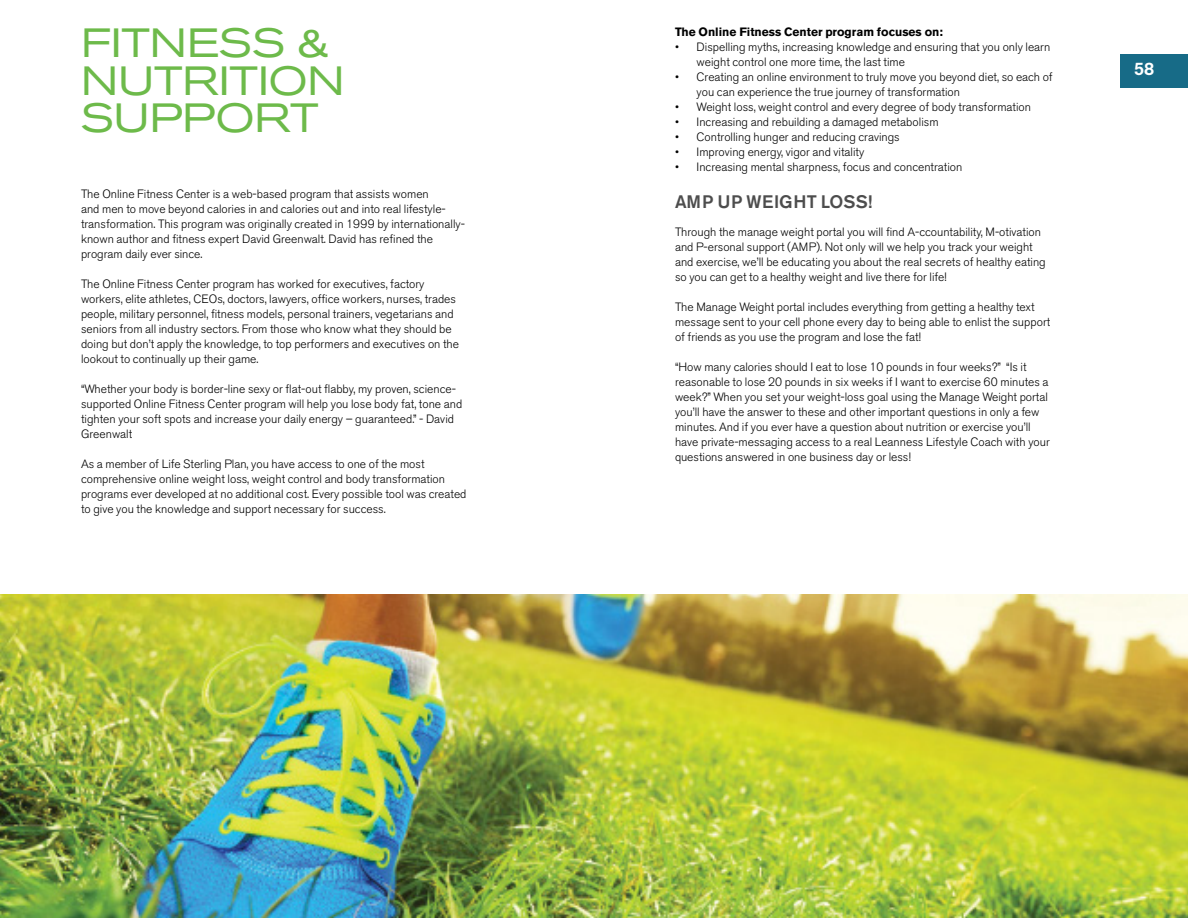
<style>
.page{position:relative;width:1188px;height:918px;background:#fff}
.page>*{position:absolute;margin:0;border:0;box-sizing:border-box;transform-origin:0 0}
.t1{font:expanded 40.5px/37.5px "Akzidenz Grotesk BE";letter-spacing:-.005em;color:#6dba4a}
.t2{font:500 18px "Akzidenz Grotesk BE";letter-spacing:.02em;color:#4d4d4d}
.t3{font:500 18px "Akzidenz Grotesk BE";color:#fff}
.t4{font:300 12px/15px "Akzidenz Grotesk BE";color:#000}
.t5{font:700 12px "Akzidenz Grotesk BE";color:#000}
</style>
<div class="page">
<img style="left:0;top:594px;width:1188px;height:324px">
<div style="left:1120px;top:54px;width:68px;height:34px;background:#176b87"></div>
<h1 class="t1" style="left:81px;top:25px;width:265px">FITNESS &amp;<br>NUTRITION<br>SUPPORT</h1>
<p class="t4" style="left:81px;top:187px;width:385px">The Online Fitness Center is a web-based program that assists women<br>and men to move beyond calories in and calories out and into real lifestyle&shy;transformation. This program was originally created in 1999 by internationally&shy;known author and fitness expert David Greenwalt. David has refined the program daily ever since.</p>
<p class="t4" style="left:81px;top:277px;width:380px">The Online Fitness Center program has worked for executives, factory workers, elite athletes, CEOs, doctors, lawyers, office workers, nurses, trades people, military personnel, fitness models, personal trainers, vegetarians and seniors from all industry sectors. From those who know what they should be doing but don’t apply the knowledge, to top performers and executives on the lookout to continually up their game.</p>
<p class="t4" style="left:81px;top:382px;width:383px">“Whether your body is border-line sexy or flat-out flabby, my proven, science&shy;supported Online Fitness Center program will help you lose body fat, tone and tighten your soft spots and increase your daily energy – guaranteed.” - David Greenwalt</p>
<p class="t4" style="left:81px;top:457px;width:387px">As a member of Life Sterling Plan, you have access to one of the most comprehensive online weight loss, weight control and body transformation programs ever developed at no additional cost. Every possible tool was created to give you the knowledge and support necessary for success.</p>
<p class="t5" style="left:675px;top:25px;width:269px">The Online Fitness Center program focuses on:</p>
<p class="t4" style="left:697px;top:40px;width:355px;text-indent:-22px">• Dispelling myths, increasing knowledge and ensuring that you only learn weight control one more time, the last time</p>
<p class="t4" style="left:697px;top:70px;width:358px;text-indent:-22px">• Creating an online environment to truly move you beyond diet, so each of you can experience the true journey of transformation</p>
<p class="t4" style="left:675px;top:100px;width:358px">• Weight loss, weight control and every degree of body transformation</p>
<p class="t4" style="left:675px;top:115px;width:265px">• Increasing and rebuilding a damaged metabolism</p>
<p class="t4" style="left:675px;top:130px;width:226px">• Controlling hunger and reducing cravings</p>
<p class="t4" style="left:675px;top:145px;width:191px">• Improving energy, vigor and vitality</p>
<p class="t4" style="left:675px;top:160px;width:289px">• Increasing mental sharpness, focus and concentration</p>
<h2 class="t2" style="left:675px;top:190px;width:199px">AMP UP WEIGHT LOSS!</h2>
<p class="t4" style="left:675px;top:225px;width:372px">Through the manage weight portal you will find A-ccountability, M-otivation and P-ersonal support (AMP). Not only will we help you track your weight and exercise, we’ll be educating you about the real secrets of healthy eating so you can get to a healthy weight and live there for life!</p>
<p class="t4" style="left:675px;top:300px;width:377px">The Manage Weight portal includes everything from getting a healthy text message sent to your cell phone every day to being able to enlist the support of friends as you use the program and lose the fat!</p>
<p class="t4" style="left:675px;top:360px;width:376px">“How many calories should I eat to lose 10 pounds in four weeks?” “Is it reasonable to lose 20 pounds in six weeks if I want to exercise 60 minutes a week?” When you set your weight-loss goal using the Manage Weight portal you’ll have the answer to these and other important questions in only a few minutes. And if you ever have a question about nutrition or exercise you’ll have private-messaging access to a real Leanness Lifestyle Coach with your questions answered in one business day or less!</p>
<h2 class="t3" style="left:1134px;top:58px;width:22px">58</h2>
</div>
